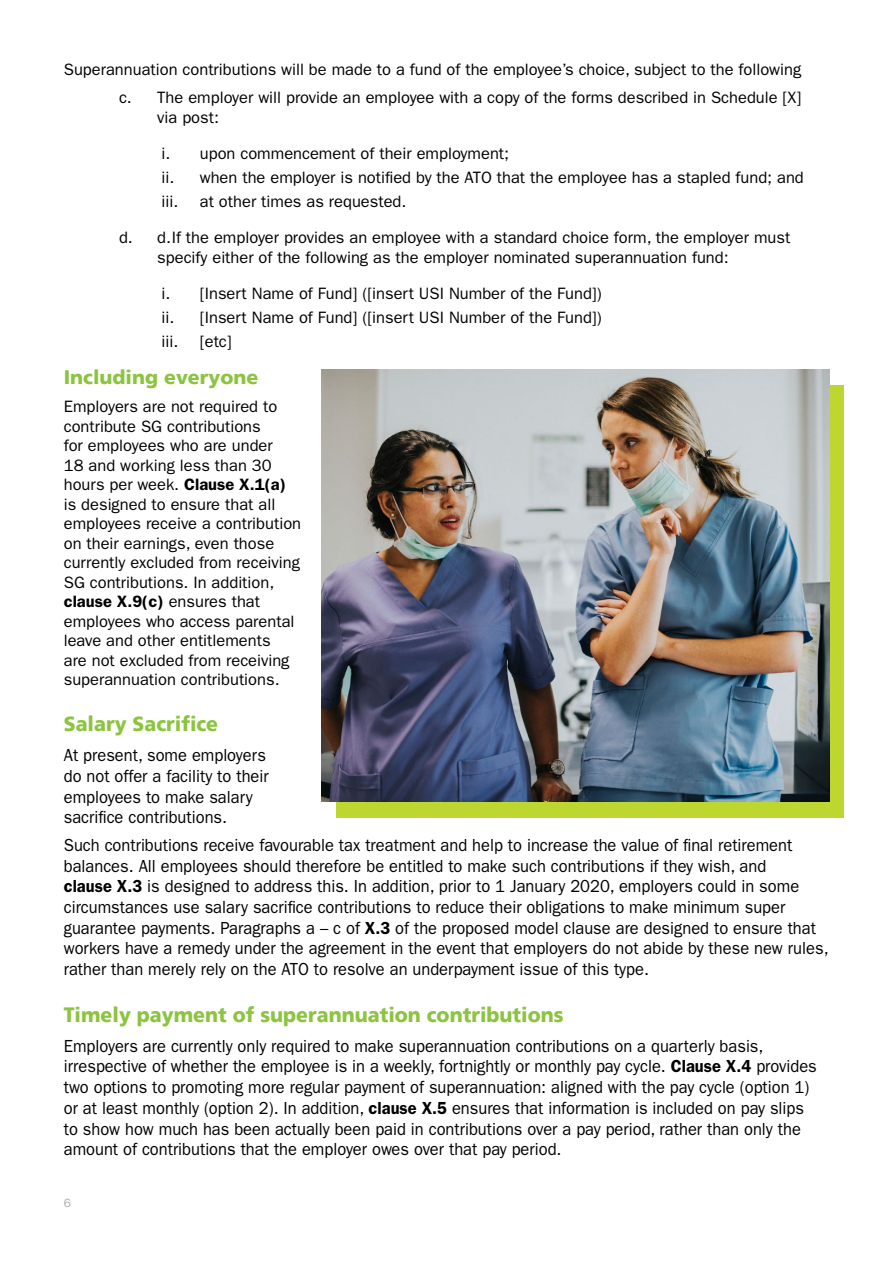
<style>
.page{position:relative;width:893px;height:1263px;background:#fff}
.page>*{position:absolute;margin:0;border:0;box-sizing:border-box;transform-origin:0 0}
.t1{font:900 20.7px "Frutiger LT";color:#8cc440;scale:.94 1}
.t2{font:900 19.5px "Frutiger LT";color:#8cc440}
.t3{font:17.55px/20.7px "ITC Franklin Gothic Std";color:#000;scale:.94 1}
.t4{font:16.5px/19.5px "ITC Franklin Gothic Std";color:#000}
.t5{font:12px "ITC Franklin Gothic Std";color:#a7a9ac}
.s1{font-weight:600}
</style>
<div class="page">
<div style="left:336px;top:385px;width:507px;height:432px;background:#bed630"></div>
<img style="left:322px;top:369px;width:507px;height:433px">
<p class="t4" style="left:64px;top:56px;width:739px;line-height:28px;text-align:right">Superannuation contributions will be made to a fund of the employee’s choice, subject to the following c. The employer will provide an employee with a copy of the forms described in Schedule [X]</p>
<p class="t4" style="left:157px;top:107px;width:63px">via post:</p>
<p class="t4" style="left:162px;top:142px;width:644px;line-height:23.7px">i. upon commencement of their employment;<br>ii. when the employer is notified by the ATO that the employee has a stapled fund; and iii.</p>
<p class="t4" style="left:200px;top:191px;width:208px">at other times as requested.</p>
<p class="t4" style="left:157px;top:228px;width:634px;text-indent:-38px">d. d.If the employer provides an employee with a standard choice form, the employer must specify either of the following as the employer nominated superannuation fund:</p>
<p class="t4" style="left:162px;top:282px;width:442px;line-height:23.7px;text-align:justify">i. [Insert Name of Fund] ([insert USI Number of the Fund]) ii. [Insert Name of Fund] ([insert USI Number of the Fund]) iii.</p>
<p class="t4" style="left:200px;top:331px;width:34px">[etc]</p>
<p class="t2" style="left:64px;top:365px;width:196px">Including everyone</p>
<p class="t4" style="left:64px;top:397px;width:239px">Employers are not required to contribute SG contributions<br>for employees who are under<br>18 and working less than 30 hours per week. <span class="s1">Clause X.1(a) </span>is designed to ensure that all employees receive a contribution on their earnings, even those currently excluded from receiving<br>SG contributions. In addition, <span class="s1">clause X.9(c)</span> ensures that employees who access parental leave and other entitlements<br>are not excluded from receiving superannuation contributions.</p>
<p class="t1" style="left:64px;top:712px;width:166px">Salary Sacrifice</p>
<p class="t3" style="left:64px;top:745px;width:220px">At present, some employers do not offer a facility to their employees to make salary sacrifice contributions.</p>
<p class="t3" style="left:64px;top:835px;width:815px">Such contributions receive favourable tax treatment and help to increase the value of final retirement balances. All employees should therefore be entitled to make such contributions if they wish, and<br><span class="s1">clause X.3</span> is designed to address this. In addition, prior to 1 January 2020, employers could in some circumstances use salary sacrifice contributions to reduce their obligations to make minimum super guarantee payments. Paragraphs a – c of <span class="s1">X.3</span> of the proposed model clause are designed to ensure that workers have a remedy under the agreement in the event that employers do not abide by these new rules, rather than merely rely on the ATO to resolve an underpayment issue of this type.</p>
<p class="t1" style="left:64px;top:1002px;width:533px">Timely payment of superannuation contributions</p>
<p class="t3" style="left:64px;top:1035px;width:803px">Employers are currently only required to make superannuation contributions on a quarterly basis, irrespective of whether the employee is in a weekly, fortnightly or monthly pay cycle. <span class="s1">Clause X.4</span> provides two options to promoting more regular payment of superannuation: aligned with the pay cycle (option 1) or at least monthly (option 2). In addition, <span class="s1">clause X.5</span> ensures that information is included on pay slips to show how much has been actually been paid in contributions over a pay period, rather than only the amount of contributions that the employer owes over that pay period.</p>
<p class="t5" style="left:64px;top:1196px;width:9px">6</p>
</div>
